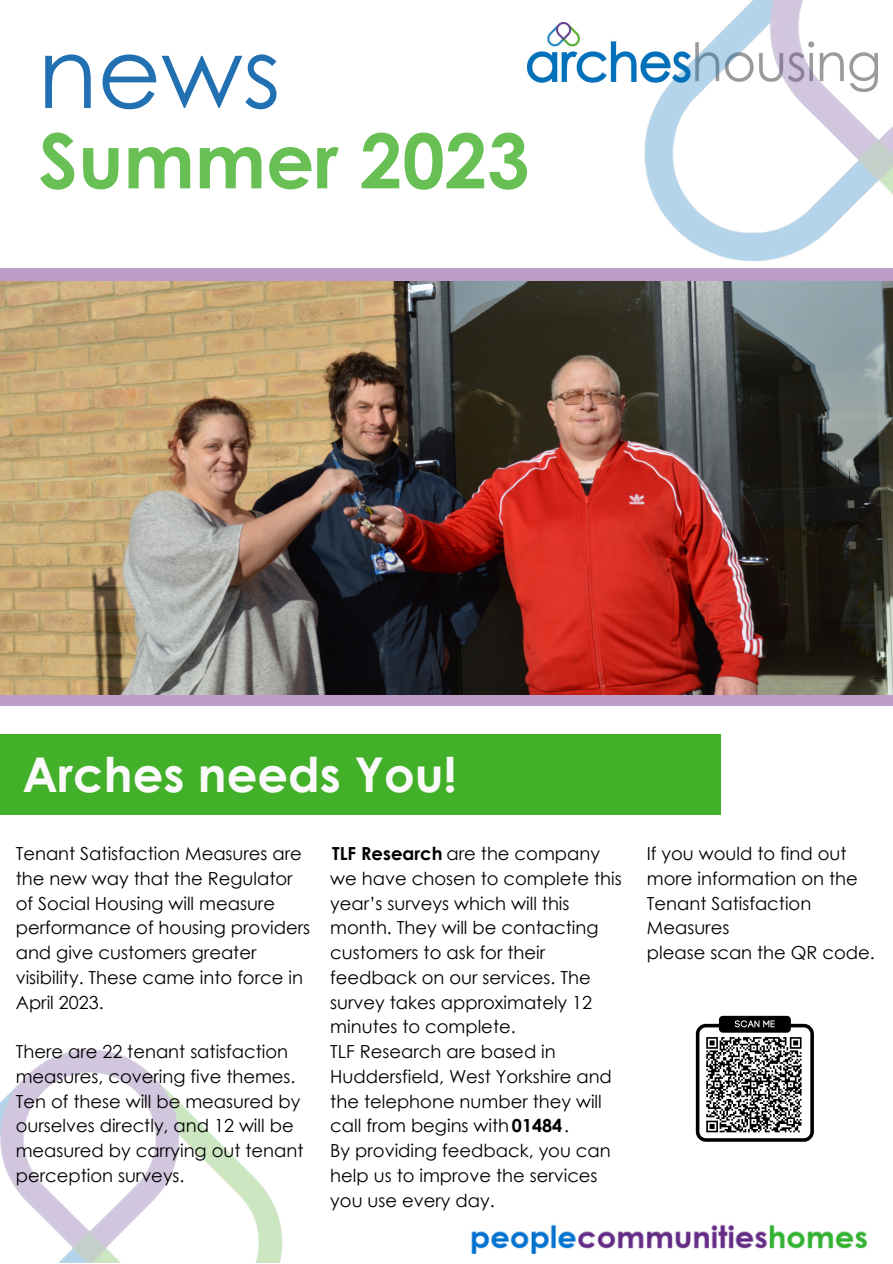
<style>
.page{position:relative;width:893px;height:1264px;background:#fff}
.page>*{position:absolute;margin:0;border:0;box-sizing:border-box;transform-origin:0 0}
.t1{font:98.1px "Century Gothic";color:#2170b2}
.t2{font:700 75.75px "Century Gothic";color:#43b02a}
.t3{font:700 48px "Century Gothic";color:#fafafa}
.t4{font:18px/24.8px "Century Gothic";color:#000}
.t5{font:700 18px "Century Gothic";color:#000}
.s1{font-weight:700}
.s2{color:#fafafa}
</style>
<div class="page">
<img style="left:0;top:1049px;width:283px;height:213px">
<img style="left:528px;top:23px;width:79px;height:60px">
<img style="left:610px;top:0;width:282px;height:262px">
<div style="left:0;top:268px;width:892px;height:13px;background:#bc9dc8"></div>
<div style="left:0;top:693px;width:892px;height:12px;background:#bc9dc8"></div>
<div style="left:0;top:733px;width:720px;height:81px;background:#43b02a"></div>
<img style="left:471px;top:1224px;width:397px;height:31px">
<div style="left:718px;top:1015px;width:72px;height:17px;background:#000;border-radius:4px"></div>
<svg style="left:695px;top:1020px;width:118px;height:121px"></svg>
<img style="left:0;top:281px;width:892px;height:414px">
<p class="t1" style="left:38px;top:9px;width:244px">news</p>
<h2 class="t2" style="left:39px;top:112px;width:492px">Summer 2023</h2>
<p class="t3" style="left:22px;top:744px;width:436px">Arches needs You!</p>
<p class="t4" style="left:16px;top:840px;width:296px">Tenant Satisfaction Measures are the new way that the Regulator of Social Housing will measure performance of housing providers and give customers greater visibility. These came into force in<br>April 2023.</p>
<p class="t4" style="left:16px;top:1038px;width:289px">There are 22 tenant satisfaction measures, covering five themes.<br>Ten of these will be measured by ourselves directly, and 12 will be measured by carrying out tenant perception surveys.</p>
<p class="t4" style="left:330px;top:840px;width:293px"><span class="s1">TLF Research</span> are the company we have chosen to complete this year’s surveys which will this month. They will be contacting customers to ask for their feedback on our services. The survey takes approximately 12 minutes to complete.</p>
<p class="t4" style="left:330px;top:1038px;width:283px">TLF Research are based in<br>Huddersfield, West Yorkshire and the telephone number they will call from begins with <span class="s2">014</span> .</p>
<p class="t4" style="left:330px;top:1137px;width:282px">By providing feedback, you can help us to improve the services you use every day.</p>
<p class="t5" style="left:512px;top:1113px;width:52px">01484</p>
<p class="t4" style="left:646px;top:840px;width:212px">If you would to find out more information on the<br>Tenant Satisfaction<br>Measures</p>
<p class="t4" style="left:646px;top:939px;width:229px">please scan the QR code.</p>
</div>
